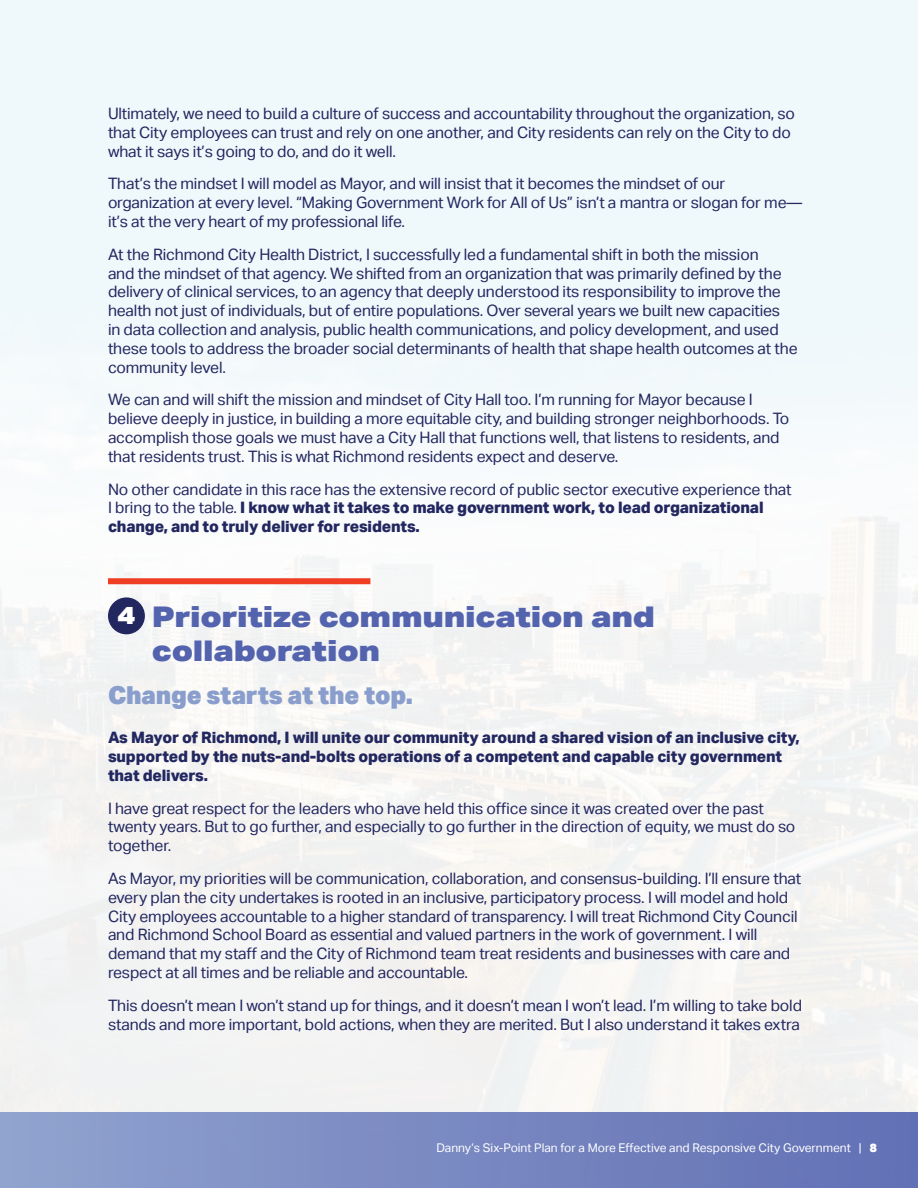
<style>
.page{position:relative;width:918px;height:1188px;background:#f2f8fb}
.page>*{position:absolute;margin:0;border:0;box-sizing:border-box;transform-origin:0 0}
.t1{font:900 28.5px/34.2px "Aktiv Grotesk Ex";letter-spacing:-.01em;color:#5363ae}
.t2{font:900 24.75px "Aktiv Grotesk";letter-spacing:-.01em;color:#899ecc}
.t3{font:15.75px/18.9px "Aktiv Grotesk";letter-spacing:-.01em;color:#222760}
.t4{font:800 15.75px/18.9px "Aktiv Grotesk";letter-spacing:-.01em;color:#222760}
.t5{font:12px "Aktiv Grotesk";color:#fff}
.s1{font-weight:800}
.s2{font-size:24.75px;color:#fff}
.s3{font-weight:900}
</style>
<div class="page">
<div style="left:0;top:1112px;width:918px;height:76px;background:linear-gradient(to right,#91a3cf,#626fb4)"></div>
<div style="left:108px;top:578px;width:262px;height:6px;background:#ef3e23"></div>
<div style="left:108px;top:597px;width:37px;height:37px;background:#222760;border-radius:50%"></div>
<p class="t3" style="left:108px;top:104px;width:688px">Ultimately, we need to build a culture of success and accountability throughout the organization, so that City employees can trust and rely on one another, and City residents can rely on the City to do what it says it’s going to do, and do it well.</p>
<p class="t3" style="left:108px;top:175px;width:696px">That’s the mindset I will model as Mayor, and will insist that it becomes the mindset of our organization at every level. “Making Government Work for All of Us” isn’t a mantra or slogan for me— it’s at the very heart of my professional life.</p>
<p class="t3" style="left:108px;top:245px;width:691px">At the Richmond City Health District, I successfully led a fundamental shift in both the mission<br>and the mindset of that agency. We shifted from an organization that was primarily defined by the delivery of clinical services, to an agency that deeply understood its responsibility to improve the health not just of individuals, but of entire populations. Over several years we built new capacities<br>in data collection and analysis, public health communications, and policy development, and used these tools to address the broader social determinants of health that shape health outcomes at the community level.</p>
<p class="t3" style="left:108px;top:391px;width:683px">We can and will shift the mission and mindset of City Hall too. I’m running for Mayor because I believe deeply in justice, in building a more equitable city, and building stronger neighborhoods. To accomplish those goals we must have a City Hall that functions well, that listens to residents, and that residents trust. This is what Richmond residents expect and deserve.</p>
<p class="t3" style="left:108px;top:480px;width:685px">No other candidate in this race has the extensive record of public sector executive experience that<br>I bring to the table. <span class="s1">I know what it takes to make government work, to lead organizational change, and to truly deliver for residents.</span></p>
<h1 class="t1" style="left:152px;top:599px;width:505px;text-indent:-34px"><span class="s2">4</span> Prioritize communication and collaboration</h1>
<h2 class="t2" style="left:108px;top:679px;width:306px">Change starts at the top.</h2>
<p class="t4" style="left:108px;top:729px;width:693px">As Mayor of Richmond, I will unite our community around a shared vision of an inclusive city, supported by the nuts-and-bolts operations of a competent and capable city government that delivers.</p>
<p class="t3" style="left:108px;top:799px;width:689px">I have great respect for the leaders who have held this office since it was created over the past twenty years. But to go further, and especially to go further in the direction of equity, we must do so together.</p>
<p class="t3" style="left:108px;top:869px;width:695px">As Mayor, my priorities will be communication, collaboration, and consensus-building. I’ll ensure that every plan the city undertakes is rooted in an inclusive, participatory process. I will model and hold City employees accountable to a higher standard of transparency. I will treat Richmond City Council and Richmond School Board as essential and valued partners in the work of government. I will demand that my staff and the City of Richmond team treat residents and businesses with care and respect at all times and be reliable and accountable.</p>
<p class="t3" style="left:108px;top:996px;width:696px">This doesn’t mean I won’t stand up for things, and it doesn’t mean I won’t lead. I’m willing to take bold stands and more important, bold actions, when they are merited. But I also understand it takes extra</p>
<p class="t5" style="left:437px;top:1141px;width:442px">Danny’s Six-Point Plan for a More Effective and Responsive City Government | <span class="s3">8</span></p>
</div>
